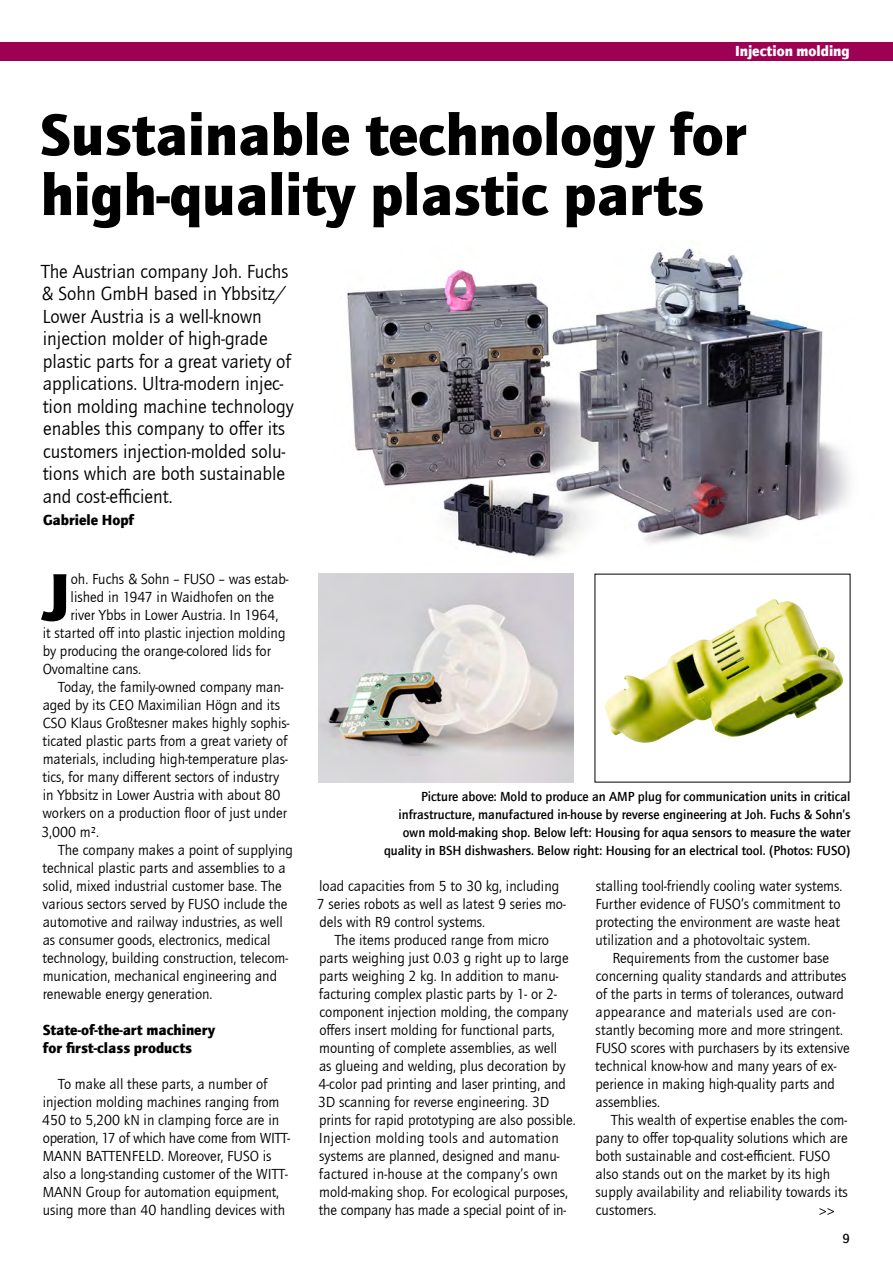
<style>
.page{position:relative;width:893px;height:1263px;background:#fff}
.page>*{position:absolute;margin:0;border:0;box-sizing:border-box;transform-origin:0 0}
.t1{font:900 69px "Quay Sans ITC Com";color:#000}
.t2{font:900 60px/60px "Quay Sans ITC Com";color:#000}
.t3{font:19.5px/22.5px "Quay Sans ITC Com";color:#000}
.t4{font:15px/18px "Quay Sans ITC Com";color:#000}
.t5{font:900 15px/18px "Quay Sans ITC Com";color:#000}
.t6{font:900 15px "Quay Sans ITC Com";color:#fff}
.t7{font:500 13.5px/18px "Quay Sans ITC Com";color:#000;text-align:right}
</style>
<div class="page">
<div style="left:0;top:43px;width:893px;height:18px;background:#9e0054"></div>
<img style="left:347px;top:248px;width:503px;height:311px">
<img style="left:319px;top:574px;width:255px;height:208px">
<img style="left:604px;top:599px;width:239px;height:144px">
<svg style="left:819px;top:1208px;width:15px;height:7px"></svg>
<p class="t6" style="left:735px;top:41px;width:116px">Injection molding</p>
<h2 class="t2" style="left:40px;top:103px;width:709px">Sustainable technology for high-quality plastic parts</h2>
<p class="t3" style="left:41px;top:260px;width:254px">The Austrian company Joh. Fuchs &amp; Sohn GmbH based in Ybbsitz/<br>Lower Austria is a well-known injection molder of high-grade plastic parts for a great variety of applications. Ultra-modern injec&shy;tion molding machine technology enables this company to offer its customers injection-molded solu&shy;tions which are both sustainable and cost-efficient.</p>
<p class="t5" style="left:43px;top:511px;width:93px">Gabriele Hopf</p>
<h1 class="t1" style="left:44px;top:552px;width:28px">J</h1>
<p class="t4" style="left:71px;top:570px;width:219px">oh. Fuchs &amp; Sohn – FUSO – was estab-</p>
<p class="t4" style="left:71px;top:588px;width:205px">lished in 1947 in Waidhofen on the</p>
<p class="t4" style="left:71px;top:606px;width:209px">river Ybbs in Lower Austria. In 1964,</p>
<p class="t4" style="left:43px;top:624px;width:244px">it started off into plastic injection molding</p>
<p class="t4" style="left:43px;top:642px;width:230px">by producing the orange-colored lids for</p>
<p class="t4" style="left:43px;top:660px;width:100px">Ovomaltine cans.</p>
<p class="t4" style="left:58px;top:678px;width:227px">Today, the family-owned company man-</p>
<p class="t4" style="left:43px;top:696px;width:239px">aged by its CEO Maximilian Högn and its</p>
<p class="t4" style="left:43px;top:714px;width:248px">CSO Klaus Großtesner makes highly sophis-</p>
<p class="t4" style="left:42px;top:732px;width:247px">ticated plastic parts from a great variety of</p>
<p class="t4" style="left:43px;top:750px;width:246px">materials, including high-temperature plas-</p>
<p class="t4" style="left:42px;top:768px;width:238px">tics, for many different sectors of industry</p>
<p class="t4" style="left:43px;top:786px;width:239px">in Ybbsitz in Lower Austria with about 80</p>
<p class="t4" style="left:42px;top:804px;width:246px">workers on a production floor of just under</p>
<p class="t4" style="left:41px;top:822px;width:59px">3,000 m².</p>
<p class="t4" style="left:58px;top:840px;width:236px">The company makes a point of supplying</p>
<p class="t4" style="left:42px;top:858px;width:245px">technical plastic parts and assemblies to a</p>
<p class="t4" style="left:43px;top:876px;width:240px">solid, mixed industrial customer base. The</p>
<p class="t4" style="left:43px;top:894px;width:246px">various sectors served by FUSO include the</p>
<p class="t4" style="left:43px;top:912px;width:242px">automotive and railway industries, as well</p>
<p class="t4" style="left:43px;top:930px;width:229px">as consumer goods, electronics, medical</p>
<p class="t4" style="left:42px;top:948px;width:247px">technology, building construction, telecom-</p>
<p class="t4" style="left:43px;top:967px;width:236px">munication, mechanical engineering and</p>
<p class="t4" style="left:43px;top:985px;width:171px">renewable energy generation.</p>
<p class="t5" style="left:43px;top:1020px;width:174px">State-of-the-art machinery for first-class products</p>
<p class="t4" style="left:42px;top:1075px;width:249px;text-indent:16px">To make all these parts, a number of injection molding machines ranging from 450 to 5,200 kN in clamping force are in operation, 17 of which have come from WITT-MANN BATTENFELD. Moreover, FUSO is also a long-standing customer of the WITT-MANN Group for automation equipment, using more than 40 handling devices with</p>
<p class="t7" style="left:384px;top:787px;width:468px">Picture above: Mold to produce an AMP plug for communication units in critical infrastructure, manufactured in-house by reverse engineering at Joh. Fuchs &amp; Sohn’s own mold-making shop. Below left: Housing for aqua sensors to measure the water quality in BSH dishwashers. Below right: Housing for an electrical tool. (Photos: FUSO)</p>
<p class="t4" style="left:317px;top:876px;width:250px">load capacities from 5 to 30 kg, including<br>7 series robots as well as latest 9 series mo&shy;dels with R9 control systems.</p>
<p class="t4" style="left:318px;top:930px;width:260px;text-indent:17px">The items produced range from micro parts weighing just 0.03 g right up to large parts weighing 2 kg. In addition to manu&shy;facturing complex plastic parts by 1- or 2- component injection molding, the company offers insert molding for functional parts, mounting of complete assemblies, as well<br>as glueing and welding, plus decoration by 4-color pad printing and laser printing, and 3D scanning for reverse engineering. 3D prints for rapid prototyping are also possible.<br>Injection molding tools and automation systems are planned, designed and manu&shy;factured in-house at the company’s own mold-making shop. For ecological purposes, the company has made a special point of in-</p>
<p class="t4" style="left:595px;top:876px;width:249px">stalling tool-friendly cooling water systems.<br>Further evidence of FUSO’s commitment to protecting the environment are waste heat utilization and a photovoltaic system.</p>
<p class="t4" style="left:595px;top:949px;width:256px;text-indent:17px">Requirements from the customer base concerning quality standards and attributes of the parts in terms of tolerances, outward appearance and materials used are con&shy;stantly becoming more and more stringent.<br>FUSO scores with purchasers by its extensive technical know-how and many years of ex&shy;perience in making high-quality parts and assemblies.</p>
<p class="t4" style="left:595px;top:1111px;width:254px;text-indent:16px">This wealth of expertise enables the com&shy;pany to offer top-quality solutions which are both sustainable and cost-efficient. FUSO also stands out on the market by its high supply availability and reliability towards its customers.</p>
<p class="t7" style="left:843px;top:1229px;width:9px">9</p>
</div>
